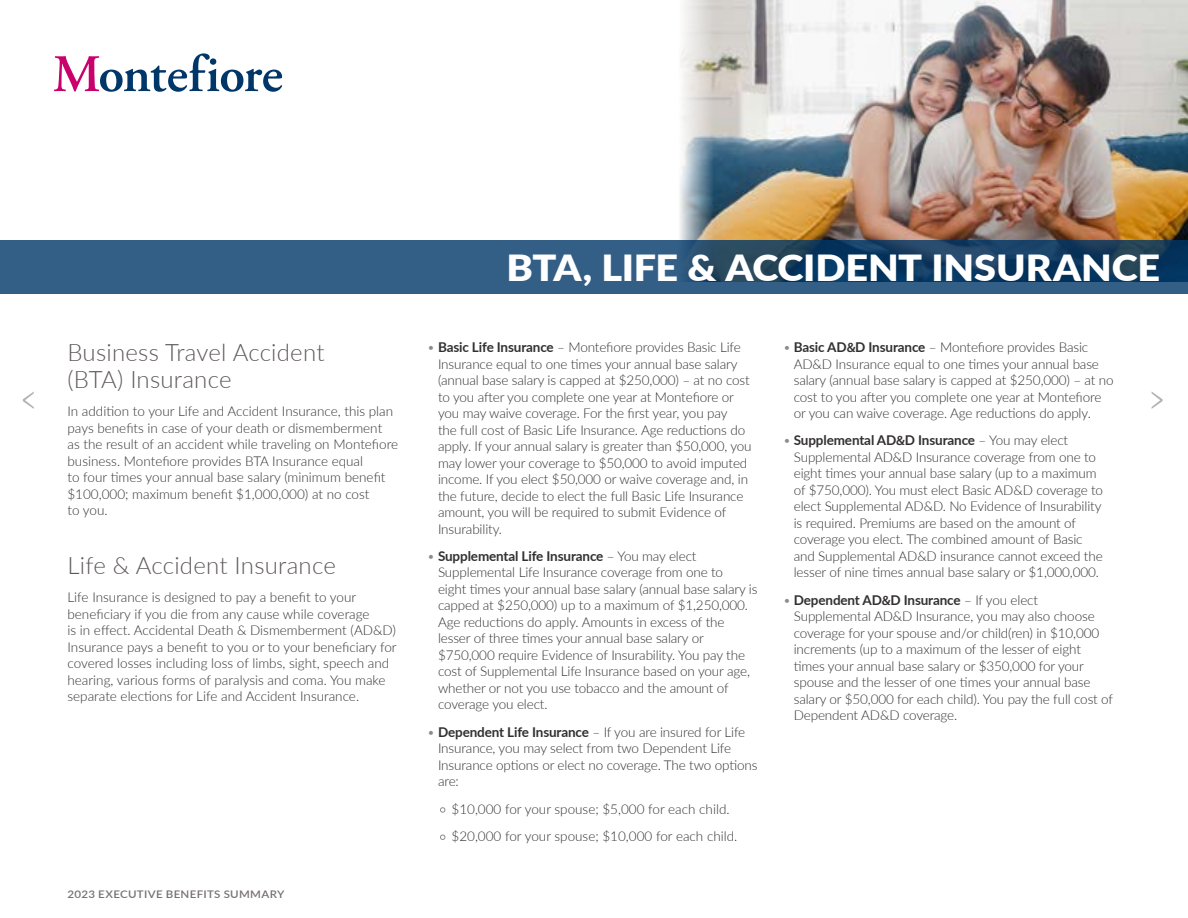
<style>
.page{position:relative;width:1188px;height:918px;background:#fff}
.page>*{position:absolute;margin:0;border:0;box-sizing:border-box;transform-origin:0 0}
.t1{font:900 36px "Lato";letter-spacing:-.005em;color:#fff;scale:1.1 1}
.t2{font:300 24px/27px "Lato";letter-spacing:.01em;color:#5e5859}
.t3{font:300 13.5px/16.5px "Lato";letter-spacing:-.01em;color:#322f31}
.t4{font:600 10.5px "Lato";letter-spacing:.025em;color:#777172;scale:1.1 1}
.s1{color:#8a8c8e}
.s2{font-weight:700}
.s3{font-weight:400;font-size:12px;color:#8a8c8e}
.s4{font-family:"Myriad Pro";font-weight:600}
</style>
<div class="page">
<svg style="left:23px;top:392px;width:11px;height:17px"></svg>
<svg style="left:1152px;top:392px;width:11px;height:17px"></svg>
<img style="left:1030px;top:0;width:158px;height:240px">
<svg style="left:282px;top:0;width:748px;height:240px"></svg>
<svg style="left:54px;top:53px;width:228px;height:39px"></svg>
<svg style="left:0;top:240px;width:1188px;height:54px;background:#295379"></svg>
<h2 class="t2" style="left:68px;top:338px;width:259px">Business Travel Accident (BTA) Insurance</h2>
<p class="t3" style="left:68px;top:403px;width:332px">In addition to your Life and Accident Insurance, this plan pays benefits in case of your death or dismemberment<br>as the result of an accident while traveling on Montefiore business. Montefiore provides BTA Insurance equal<br>to four times your annual base salary (minimum benefit $100,000; maximum benefit $1,000,000) at no cost<br>to you.</p>
<h2 class="t2" style="left:68px;top:551px;width:270px">Life &amp; Accident Insurance</h2>
<p class="t3" style="left:68px;top:589px;width:331px">Life Insurance is designed to pay a benefit to your beneficiary if you die from any cause while coverage<br>is in effect. Accidental Death &amp; Dismemberment (AD&amp;D)<br>Insurance pays a benefit to you or to your beneficiary for covered losses including loss of limbs, sight, speech and hearing, various forms of paralysis and coma. You make separate elections for Life and Accident Insurance.</p>
<p class="t4" style="left:68px;top:886px;width:199px">2023 EXECUTIVE BENEFITS SUMMARY</p>
<h1 class="t1" style="left:506px;top:241px;width:596px">BTA, LIFE &amp; ACCIDENT INSURANCE</h1>
<p class="t3" style="left:438px;top:339px;width:315px;text-indent:-11px"><span class="s1">•</span> <span class="s2">Basic Life Insurance</span> – Montefiore provides Basic Life Insurance equal to one times your annual base salary (annual base salary is capped at $250,000) – at no cost to you after you complete one year at Montefiore or you may waive coverage. For the first year, you pay<br>the full cost of Basic Life Insurance. Age reductions do apply. If your annual salary is greater than $50,000, you may lower your coverage to $50,000 to avoid imputed income. If you elect $50,000 or waive coverage and, in the future, decide to elect the full Basic Life Insurance amount, you will be required to submit Evidence of Insurability.</p>
<p class="t3" style="left:438px;top:547px;width:321px;text-indent:-11px"><span class="s1">•</span> <span class="s2">Supplemental Life Insurance</span> – You may elect Supplemental Life Insurance coverage from one to<br>eight times your annual base salary (annual base salary is capped at $250,000) up to a maximum of $1,250,000.<br>Age reductions do apply. Amounts in excess of the lesser of three times your annual base salary or $750,000 require Evidence of Insurability. You pay the cost of Supplemental Life Insurance based on your age, whether or not you use tobacco and the amount of coverage you elect.</p>
<p class="t3" style="left:438px;top:723px;width:321px;text-indent:-11px"><span class="s1">•</span> <span class="s2">Dependent Life Insurance</span> – If you are insured for Life Insurance, you may select from two Dependent Life Insurance options or elect no coverage. The two options are:</p>
<p class="t3" style="left:439px;top:800px;width:292px"><span class="s3">•</span> $10,000 for your spouse; $5,000 for each child.</p>
<p class="t3" style="left:439px;top:827px;width:300px"><span class="s3">•</span> $20,000 for your spouse; $10,000 for each child.</p>
<p class="t3" style="left:794px;top:339px;width:321px;text-indent:-11px"><span class="s1">•</span> <span class="s2">Basic AD</span><span class="s4">&amp;</span><span class="s2">D Insurance</span> – Montefiore provides Basic AD&amp;D Insurance equal to one times your annual base salary (annual base salary is capped at $250,000) – at no cost to you after you complete one year at Montefiore or you can waive coverage. Age reductions do apply.</p>
<p class="t3" style="left:794px;top:432px;width:311px;text-indent:-11px"><span class="s1">•</span> <span class="s2">Supplemental AD</span><span class="s4">&amp;</span><span class="s2">D Insurance</span> – You may elect Supplemental AD&amp;D Insurance coverage from one to eight times your annual base salary (up to a maximum of $750,000). You must elect Basic AD&amp;D coverage to elect Supplemental AD&amp;D. No Evidence of Insurability is required. Premiums are based on the amount of coverage you elect. The combined amount of Basic and Supplemental AD&amp;D insurance cannot exceed the lesser of nine times annual base salary or $1,000,000.</p>
<p class="t3" style="left:794px;top:591px;width:321px;text-indent:-11px"><span class="s1">•</span> <span class="s2">Dependent AD</span><span class="s4">&amp;</span><span class="s2">D Insurance</span> – If you elect Supplemental AD&amp;D Insurance, you may also choose coverage for your spouse and/or child(ren) in $10,000 increments (up to a maximum of the lesser of eight times your annual base salary or $350,000 for your spouse and the lesser of one times your annual base salary or $50,000 for each child). You pay the full cost of Dependent AD&amp;D coverage.</p>
</div>
